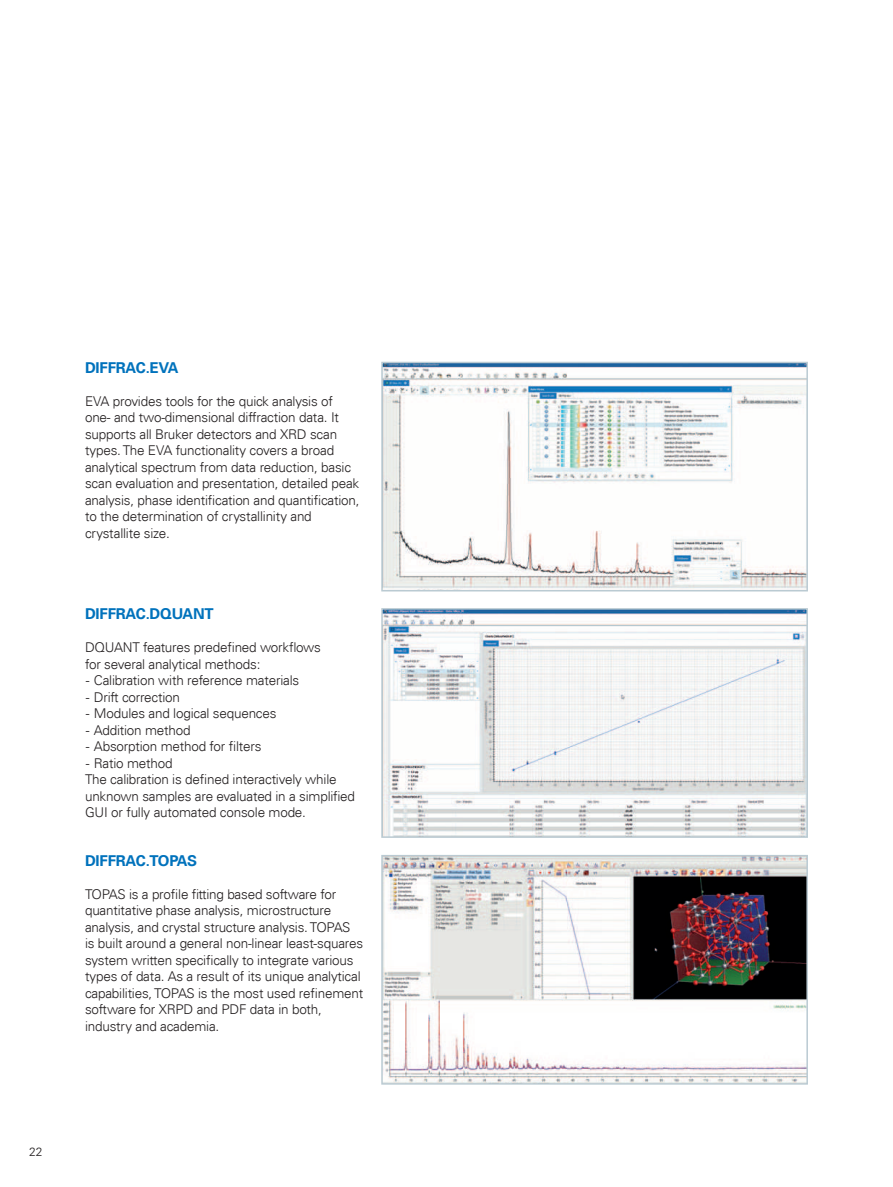
<style>
.page{position:relative;width:893px;height:1187px;background:#fff}
.page>*{position:absolute;margin:0;border:0;box-sizing:border-box;transform-origin:0 0}
.t1{font:700 15px "Univers LT Std";letter-spacing:-.015em;color:#0072bc}
.t2{font:300 13.5px/16.5px "Univers LT Std";letter-spacing:-.015em;color:#231f20}
.t3{font:300 12px "Univers LT Std";color:#231f20}
</style>
<div class="page">
<img style="left:384px;top:611px;width:421px;height:223px">
<div style="left:381px;top:608px;width:427px;height:229px;border:2px solid #bacad2"></div>
<img style="left:384px;top:857px;width:421px;height:224px">
<div style="left:381px;top:854px;width:427px;height:230px;border:2px solid #bacad2"></div>
<img style="left:384px;top:365px;width:421px;height:223px">
<div style="left:381px;top:362px;width:427px;height:229px;border:2px solid #bacad2"></div>
<p class="t1" style="left:85px;top:362px;width:95px">DIFFRAC.EVA</p>
<p class="t2" style="left:85px;top:394px;width:276px">EVA provides tools for the quick analysis of one- and two-dimensional diffraction data. It supports all Bruker detectors and XRD scan types. The EVA functionality covers a broad analytical spectrum from data reduction, basic scan evaluation and presentation, detailed peak analysis, phase identification and quantification, to the determination of crystallinity and crystallite size.</p>
<p class="t1" style="left:85px;top:608px;width:130px">DIFFRAC.DQUANT</p>
<p class="t2" style="left:85px;top:640px;width:237px">DQUANT features predefined workflows for several analytical methods:</p>
<p class="t2" style="left:86px;top:673px;width:215px">- Calibration with reference materials</p>
<p class="t2" style="left:86px;top:690px;width:96px">- Drift correction</p>
<p class="t2" style="left:86px;top:706px;width:192px">- Modules and logical sequences</p>
<p class="t2" style="left:86px;top:723px;width:106px">- Addition method</p>
<p class="t2" style="left:86px;top:739px;width:177px">- Absorption method for filters</p>
<p class="t2" style="left:85px;top:756px;width:271px">- Ratio method<br>The calibration is defined interactively while unknown samples are evaluated in a simplified GUI or fully automated console mode.</p>
<p class="t1" style="left:85px;top:854px;width:114px">DIFFRAC.TOPAS</p>
<p class="t2" style="left:85px;top:887px;width:280px">TOPAS is a profile fitting based software for quantitative phase analysis, microstructure analysis, and crystal structure analysis. TOPAS<br>is built around a general non-linear least-squares system written specifically to integrate various types of data. As a result of its unique analytical capabilities, TOPAS is the most used refinement software for XRPD and PDF data in both, industry and academia.</p>
<p class="t3" style="left:29px;top:1146px;width:15px">22</p>
</div>
